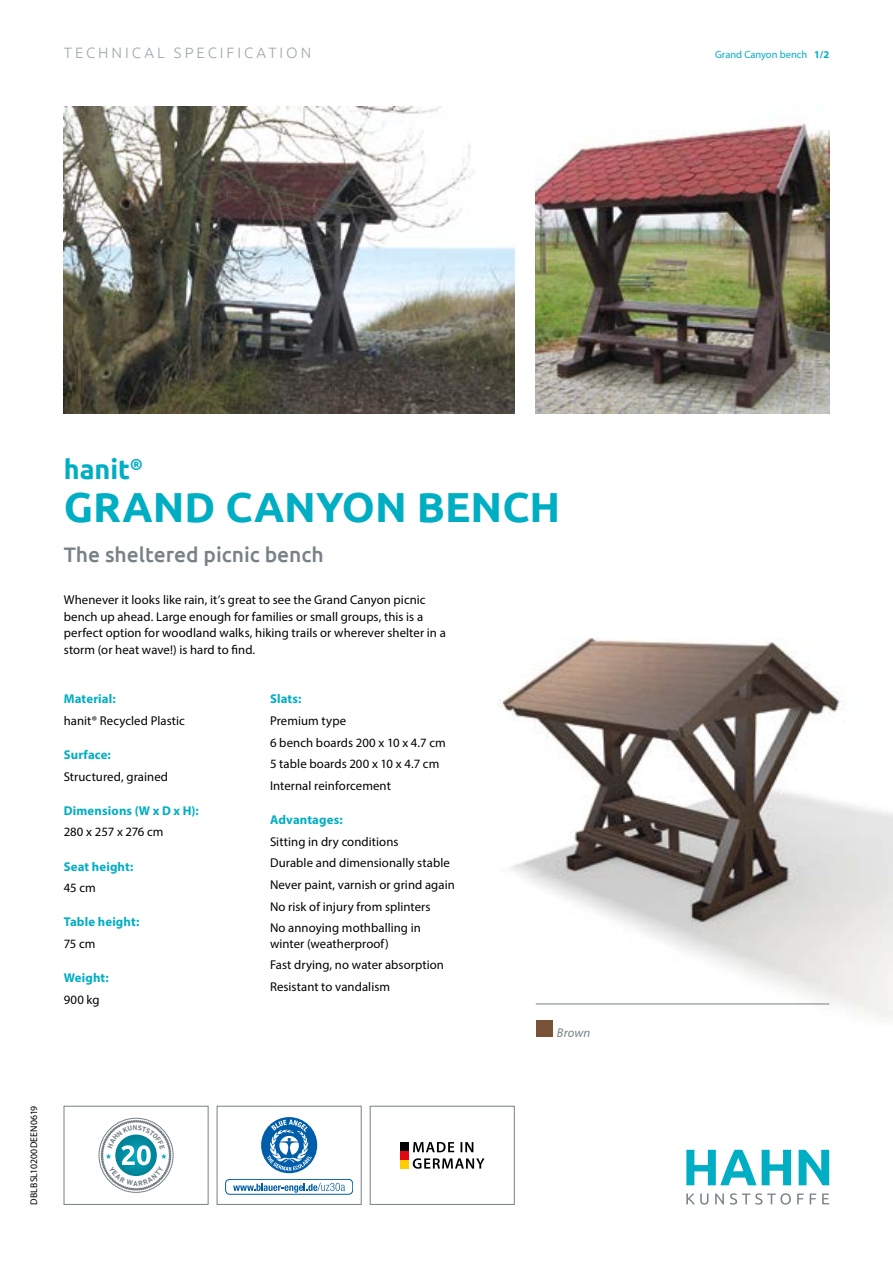
<style>
.page{position:relative;width:893px;height:1263px;background:#fff}
.page>*{position:absolute;margin:0;border:0;box-sizing:border-box;transform-origin:0 0}
.t1{font:700 42px "Ubuntu";color:#00aec3}
.t2{font:700 27px "Ubuntu";color:#00aec3}
.t3{font:500 21px "Ubuntu";color:#778186}
.t4{font:300 15px "Ubuntu";letter-spacing:.2em;color:#a0a8ad}
.t5{font:12.75px/21.8px "Myriad Pro";letter-spacing:.005em;color:#000}
.t6{font:700 12.75px "Myriad Pro";letter-spacing:.01em;color:#00aec3}
.t7{font:italic 12.75px "Myriad Pro";letter-spacing:.005em;color:#778186}
.t8{font:10.5px "Myriad Pro";color:#00aec3}
.t9{font:9.75px "Myriad Pro";letter-spacing:.01em;color:#000}
.s1{font-weight:700}
</style>
<div class="page">
<img style="left:64px;top:106px;width:450px;height:307px">
<img style="left:536px;top:123px;width:293px;height:290px">
<img style="left:498px;top:638px;width:395px;height:388px">
<div style="left:536px;top:1020px;width:16px;height:16px;background:#785337"></div>
<svg style="left:762px;top:1150px;width:29px;height:35px"></svg>
<svg style="left:799px;top:1150px;width:30px;height:35px"></svg>
<svg style="left:686px;top:1193px;width:143px;height:11px"></svg>
<svg style="left:686px;top:1150px;width:70px;height:35px"></svg>
<div style="left:64px;top:1106px;width:144px;height:98px;border:1px solid #778186"></div>
<div style="left:370px;top:1106px;width:144px;height:98px;border:1px solid #778186"></div>
<div style="left:400px;top:1142px;width:8px;height:8px;background:#000"></div>
<div style="left:400px;top:1151px;width:8px;height:8px;background:#e30613"></div>
<div style="left:400px;top:1160px;width:8px;height:8px;background:#fc0"></div>
<svg style="left:413px;top:1158px;width:72px;height:11px"></svg>
<svg style="left:413px;top:1142px;width:60px;height:10px"></svg>
<div style="left:217px;top:1106px;width:144px;height:98px;border:1px solid #778186"></div>
<div style="left:225px;top:1179px;width:128px;height:15px;border:1px solid #005da9;border-radius:4px"></div>
<svg style="left:233px;top:1183px;width:112px;height:10px"></svg>
<svg style="left:261px;top:1117px;width:56px;height:56px"></svg>
<div style="left:99px;top:1118px;width:74px;height:74px;border:1px solid #778186;border-radius:50%"></div>
<svg style="left:101px;top:1120px;width:70px;height:70px"></svg>
<p class="t4" style="left:64px;top:44px;width:249px">TECHNICAL SPECIFICATION</p>
<p class="t8" style="left:715px;top:48px;width:116px">Grand Canyon bench <span class="s1">1/2</span></p>
<h2 class="t2" style="left:64px;top:453px;width:81px">hanit<sup>®</sup></h2>
<h1 class="t1" style="left:64px;top:482px;width:498px">GRAND CANYON BENCH</h1>
<h3 class="t3" style="left:64px;top:541px;width:261px">The sheltered picnic bench</h3>
<p class="t5" style="left:64px;top:592px;width:384px;line-height:16.5px">Whenever it looks like rain, it’s great to see the Grand Canyon picnic bench up ahead. Large enough for families or small groups, this is a perfect option for woodland walks, hiking trails or wherever shelter in a storm (or heat wave!) is hard to find.</p>
<p class="t6" style="left:64px;top:691px;width:53px">Material:</p>
<p class="t5" style="left:64px;top:710px;width:123px">hanit® Recycled Plastic</p>
<p class="t6" style="left:64px;top:746px;width:49px">Surface:</p>
<p class="t5" style="left:64px;top:765px;width:106px">Structured, grained</p>
<p class="t6" style="left:64px;top:802px;width:136px">Dimensions (W x D x H):</p>
<p class="t5" style="left:64px;top:821px;width:101px">280 x 257 x 276 cm</p>
<p class="t6" style="left:64px;top:858px;width:71px">Seat height:</p>
<p class="t5" style="left:64px;top:877px;width:34px">45 cm</p>
<p class="t6" style="left:64px;top:914px;width:77px">Table height:</p>
<p class="t5" style="left:64px;top:933px;width:33px">75 cm</p>
<p class="t6" style="left:64px;top:969px;width:47px">Weight:</p>
<p class="t5" style="left:64px;top:988px;width:37px">900 kg</p>
<p class="t6" style="left:270px;top:691px;width:33px">Slats:</p>
<p class="t5" style="left:270px;top:710px;width:177px">Premium type<br>6 bench boards 200 x 10 x 4.7 cm<br>5 table boards 200 x 10 x 4.7 cm<br>Internal reinforcement</p>
<p class="t6" style="left:270px;top:811px;width:74px">Advantages:</p>
<p class="t5" style="left:270px;top:830px;width:186px">Sitting in dry conditions<br>Durable and dimensionally stable<br>Never paint, varnish or grind again<br>No risk of injury from splinters<br>No annoying mothballing in</p>
<p class="t5" style="left:270px;top:932px;width:175px">winter (weatherproof)<br>Fast drying, no water absorption<br>Resistant to vandalism</p>
<p class="t7" style="left:557px;top:1024px;width:35px">Brown</p>
<p class="t9" style="left:28px;top:1205px;width:100px;rotate:-90deg">DBLBSL10200DEEN0619</p>
</div>
